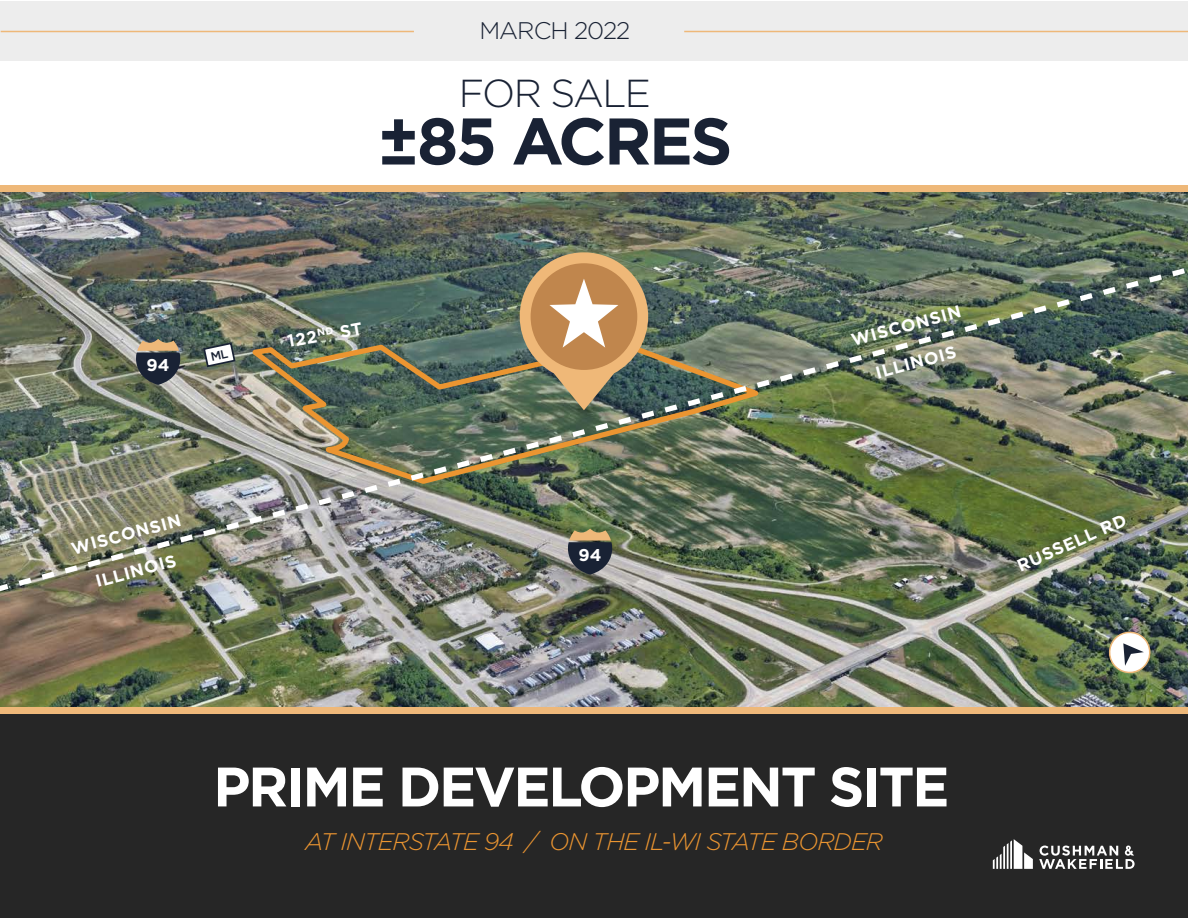
<style>
.page{position:relative;width:1188px;height:918px;background:#fff}
.page>*{position:absolute;margin:0;border:0;box-sizing:border-box;transform-origin:0 0}
.t1{font:700 65.85px "Gotham";letter-spacing:-.04em;color:#192234}
.t2{font:700 55.5px "Gotham";letter-spacing:-.04em;color:#fff}
.t3{font:300 39px "Gotham";letter-spacing:-.04em;color:#192234}
.t4{font:italic 300 24px "Gotham";letter-spacing:-.04em;color:#eb9531}
.t5{font:300 24px "Gotham";letter-spacing:-.04em;color:#192234}
.t6{font:700 17.25px "Gotham";color:#fff}
.t7{font:700 17.1px "Gotham";color:#fff}
</style>
<div class="page">
<div style="left:0;top:1px;width:1188px;height:59px;background:#ededed"></div>
<div style="left:0;top:708px;width:1188px;height:210px;background:#262626"></div>
<img style="left:1px;top:192px;width:1187px;height:516px">
<div style="left:0;top:708px;width:1188px;height:6px;background:#eeb879"></div>
<div style="left:1px;top:185px;width:1187px;height:7px;background:#eeb879"></div>
<svg style="left:993px;top:839px;width:40px;height:30px"></svg>
<svg style="left:1039px;top:846px;width:96px;height:23px"></svg>
<img style="left:0;top:258px;width:1188px;height:338px">
<img style="left:510px;top:357px;width:148px;height:106px">
<img style="left:524px;top:410px;width:120px;height:50px">
<svg style="left:520px;top:252px;width:128px;height:158px;background:#ad9269"></svg>
<hr style="left:684px;top:31px;width:504px;height:1px;background:#eeb879">
<hr style="left:1px;top:31px;width:413px;height:1px;background:#eeb879">
<svg style="left:1107px;top:630px;width:45px;height:45px"></svg>
<svg style="left:568px;top:529px;width:44px;height:46px;background:#595651"></svg>
<svg style="left:136px;top:339px;width:44px;height:46px;background:#595654"></svg>
<svg style="left:202px;top:341px;width:35px;height:27px"></svg>
<p class="t7" style="left:147px;top:354px;width:25px">94</p>
<p class="t6" style="left:69px;top:538px;width:114px;rotate:-15deg">WISCONSIN</p>
<p class="t6" style="left:93px;top:570px;width:84px;rotate:-15deg">ILLINOIS</p>
<p class="t5" style="left:479px;top:15px;width:153px">MARCH 2022</p>
<p class="t3" style="left:459px;top:68px;width:194px">FOR SALE</p>
<p class="t1" style="left:377px;top:98px;width:356px">±85 ACRES</p>
<p class="t6" style="left:285px;top:330px;width:77px;rotate:-10deg">122<sup>ND</sup> ST</p>
<p class="t7" style="left:579px;top:544px;width:25px">94</p>
<p class="t6" style="left:849px;top:329px;width:114px;rotate:-15deg">WISCONSIN</p>
<p class="t6" style="left:873px;top:362px;width:84px;rotate:-15deg">ILLINOIS</p>
<p class="t6" style="left:1013px;top:556px;width:119px;rotate:-24deg">RUSSELL RD</p>
<p class="t2" style="left:213px;top:750px;width:738px">PRIME DEVELOPMENT SITE</p>
<p class="t4" style="left:305px;top:827px;width:579px">AT INTERSTATE 94 / ON THE IL-WI STATE BORDER</p>
</div>
